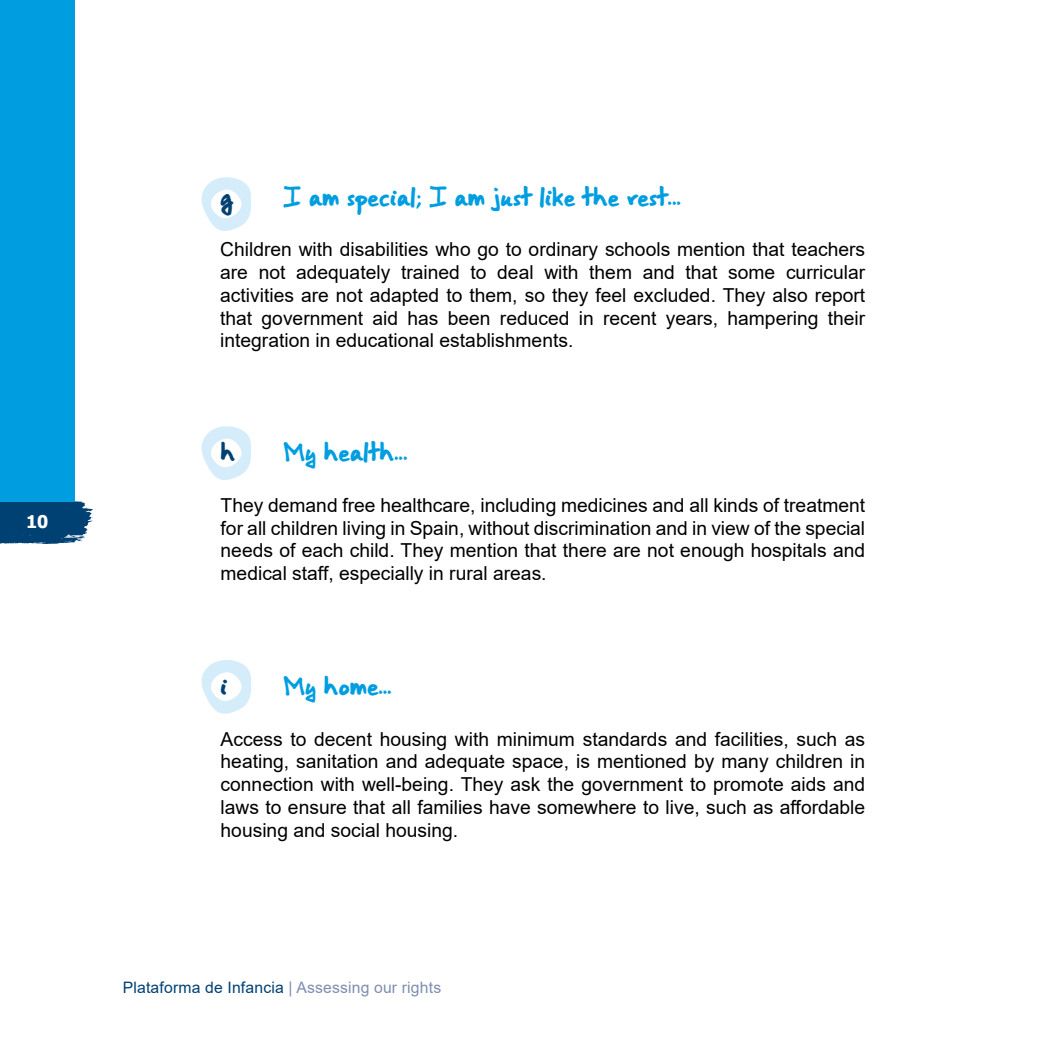
<style>
.page{position:relative;width:1042px;height:1042px;background:#fff}
.page>*{position:absolute;margin:0;border:0;box-sizing:border-box;transform-origin:0 0}
.t1{font:19.25px/22.8px "Arial";color:#000;text-align:justify}
.t2{font:19.25px "Gorri Sans";color:#009ee0}
.t3{font:19.25px "Gorri Sans";color:#004174}
.t4{font:700 17.5px "Tahoma";color:#fff}
.t5{font:15.75px "Arial";letter-spacing:.01em;color:#004174}
.s1{color:#7e8eb0}
</style>
<div class="page">
<svg style="left:0;top:500px;width:93px;height:44px;background:#1b5785"></svg>
<div style="left:0;top:0;width:74px;height:501px;background:#009ee0"></div>
<svg style="left:201px;top:177px;width:50px;height:54px"></svg>
<svg style="left:201px;top:426px;width:50px;height:54px"></svg>
<svg style="left:201px;top:660px;width:50px;height:54px"></svg>
<p class="t4" style="left:26px;top:509px;width:24px">10</p>
<p class="t3" style="left:220px;top:182px;width:15px">g</p>
<p class="t2" style="left:283px;top:182px;width:400px">I am special; I am just like the rest...</p>
<p class="t1" style="left:220px;top:238px;width:646px">Children with disabilities who go to ordinary schools mention that teachers are not adequately trained to deal with them and that some curricular activities are not adapted to them, so they feel excluded. They also report that government aid has been reduced in recent years, hampering their integration in educational establishments.</p>
<p class="t3" style="left:221px;top:437px;width:17px">h</p>
<p class="t2" style="left:284px;top:437px;width:126px">My health...</p>
<p class="t1" style="left:221px;top:494px;width:646px">They demand free healthcare, including medicines and all kinds of treatment for all children living in Spain, without discrimination and in view of the special needs of each child. They mention that there are not enough hospitals and medical staff, especially in rural areas.</p>
<p class="t3" style="left:221px;top:671px;width:9px">i</p>
<p class="t2" style="left:284px;top:671px;width:110px">My home...</p>
<p class="t1" style="left:221px;top:727px;width:646px">Access to decent housing with minimum standards and facilities, such as heating, sanitation and adequate space, is mentioned by many children in connection with well-being. They ask the government to promote aids and laws to ensure that all families have somewhere to live, such as affordable housing and social housing.</p>
<p class="t5" style="left:123px;top:977px;width:320px">Plataforma de Infancia <span class="s1">| Assessing our rights</span></p>
</div>
